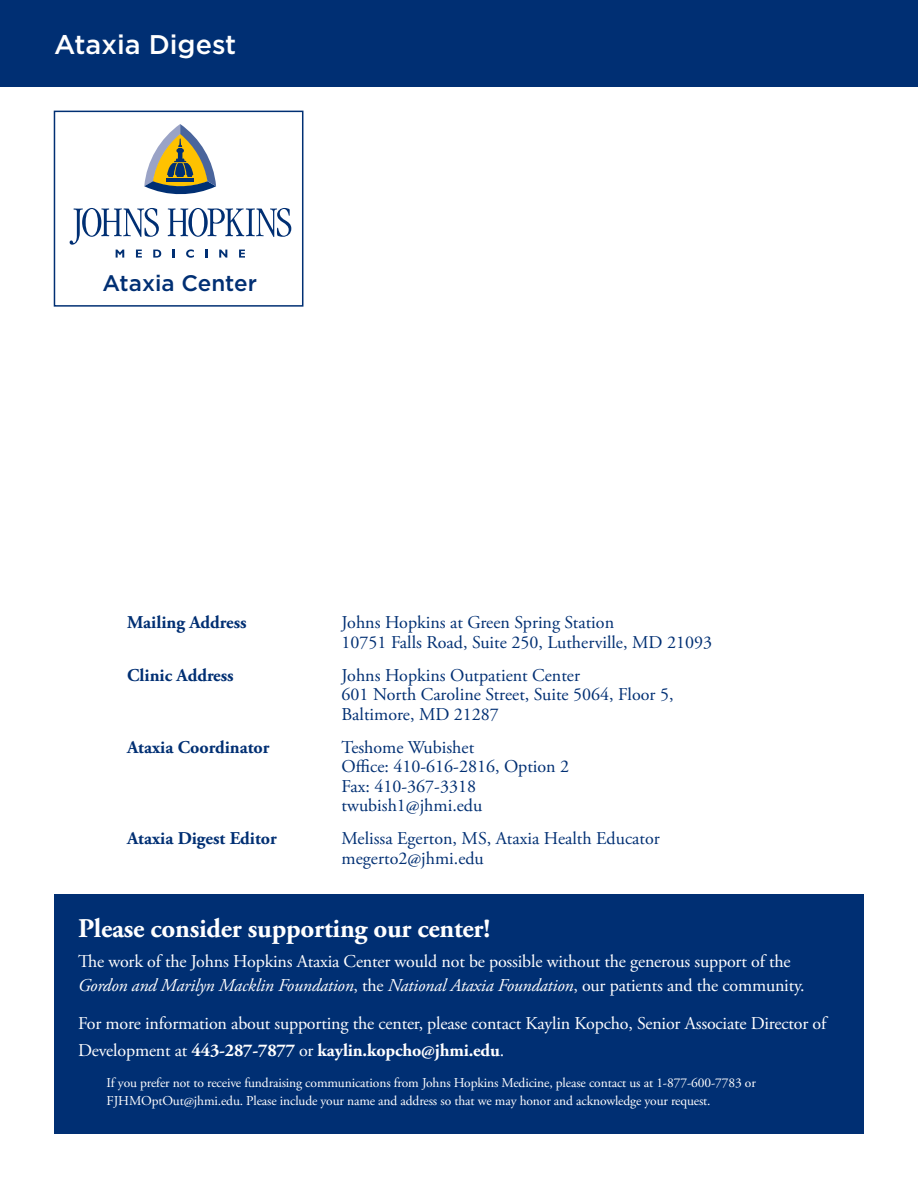
<style>
.page{position:relative;width:918px;height:1188px;background:#fff}
.page>*{position:absolute;margin:0;border:0;box-sizing:border-box;transform-origin:0 0}
.t1{font:700 27px "Adobe Garamond Pro";letter-spacing:-.01em;color:#fff}
.t2{font:500 27px "Gotham";color:#fff}
.t3{font:500 22.5px "Gotham";color:#002f73}
.t4{font:18px "Adobe Garamond Pro";color:#002f73}
.t5{font:18px "Adobe Garamond Pro";letter-spacing:-.01em;color:#fff}
.t6{font:italic 18px "Adobe Garamond Pro";letter-spacing:-.01em;color:#fff}
.t7{font:700 18px "Adobe Garamond Pro";color:#002f73}
.t8{font:700 18px "Adobe Garamond Pro";letter-spacing:-.01em;color:#fff}
.t9{font:13.5px "Adobe Garamond Pro";letter-spacing:-.01em;color:#fff}
.s1{font-style:normal}
.s2{font-weight:400}
</style>
<div class="page">
<div style="left:0;top:0;width:918px;height:87px;background:#002f73"></div>
<svg style="left:173px;top:250px;width:2px;height:8px"></svg>
<svg style="left:186px;top:249px;width:8px;height:9px"></svg>
<svg style="left:205px;top:250px;width:2px;height:8px"></svg>
<svg style="left:219px;top:250px;width:8px;height:8px"></svg>
<svg style="left:239px;top:250px;width:6px;height:8px"></svg>
<svg style="left:70px;top:208px;width:91px;height:50px"></svg>
<svg style="left:168px;top:208px;width:123px;height:29px"></svg>
<svg style="left:144px;top:124px;width:72px;height:71px"></svg>
<div style="left:54px;top:894px;width:810px;height:240px;background:#002f73"></div>
<div style="left:54px;top:111px;width:249px;height:196px;border:2px solid #002f73"></div>
<p class="t2" style="left:54px;top:27px;width:184px">Ataxia Digest</p>
<p class="t3" style="left:103px;top:268px;width:156px">Ataxia Center</p>
<p class="t7" style="left:127px;top:612px;width:121px">Mailing Address</p>
<p class="t4" style="left:342px;top:612px;width:274px">Johns Hopkins at Green Spring Station</p>
<p class="t4" style="left:342px;top:631px;width:372px">10751 Falls Road, Suite 250, Lutherville, MD 21093</p>
<p class="t7" style="left:127px;top:664px;width:108px">Clinic Address</p>
<p class="t4" style="left:342px;top:664px;width:240px">Johns Hopkins Outpatient Center</p>
<p class="t4" style="left:342px;top:684px;width:333px">601 North Caroline Street, Suite 5064, Floor 5,</p>
<p class="t4" style="left:342px;top:703px;width:159px">Baltimore, MD 21287</p>
<p class="t7" style="left:127px;top:736px;width:144px">Ataxia Coordinator</p>
<p class="t4" style="left:342px;top:736px;width:134px">Teshome Wubishet</p>
<p class="t4" style="left:342px;top:756px;width:229px">Office: 410-616-2816, Option 2</p>
<p class="t4" style="left:342px;top:775px;width:136px">Fax: 410-367-3318</p>
<p class="t4" style="left:342px;top:795px;width:142px">twubish1@jhmi.edu</p>
<p class="t7" style="left:127px;top:828px;width:151px">Ataxia Digest Editor</p>
<p class="t4" style="left:342px;top:828px;width:320px">Melissa Egerton, MS, Ataxia Health Educator</p>
<p class="t4" style="left:342px;top:847px;width:144px">megerto2@jhmi.edu</p>
<p class="t1" style="left:78px;top:912px;width:414px">Please consider supporting our center!</p>
<p class="t5" style="left:78px;top:951px;width:714px">The work of the Johns Hopkins Ataxia Center would not be possible without the generous support of the</p>
<p class="t6" style="left:78px;top:975px;width:728px">Gordon and Marilyn Macklin Foundation<span class="s1">, the</span> National Ataxia Foundation<span class="s1">, our patients and the community.</span></p>
<p class="t5" style="left:78px;top:1012px;width:750px">For more information about supporting the center, please contact Kaylin Kopcho, Senior Associate Director of</p>
<p class="t8" style="left:78px;top:1040px;width:428px"><span class="s2">Development at</span> 443-287-7877 <span class="s2">or</span> kaylin.kopcho@jhmi.edu<span class="s2">.</span></p>
<p class="t9" style="left:107px;top:1075px;width:651px">If you prefer not to receive fundraising communications from Johns Hopkins Medicine, please contact us at 1-877-600-7783 or</p>
<p class="t9" style="left:107px;top:1093px;width:606px">FJHMOptOut@jhmi.edu. Please include your name and address so that we may honor and acknowledge your request.</p>
</div>
